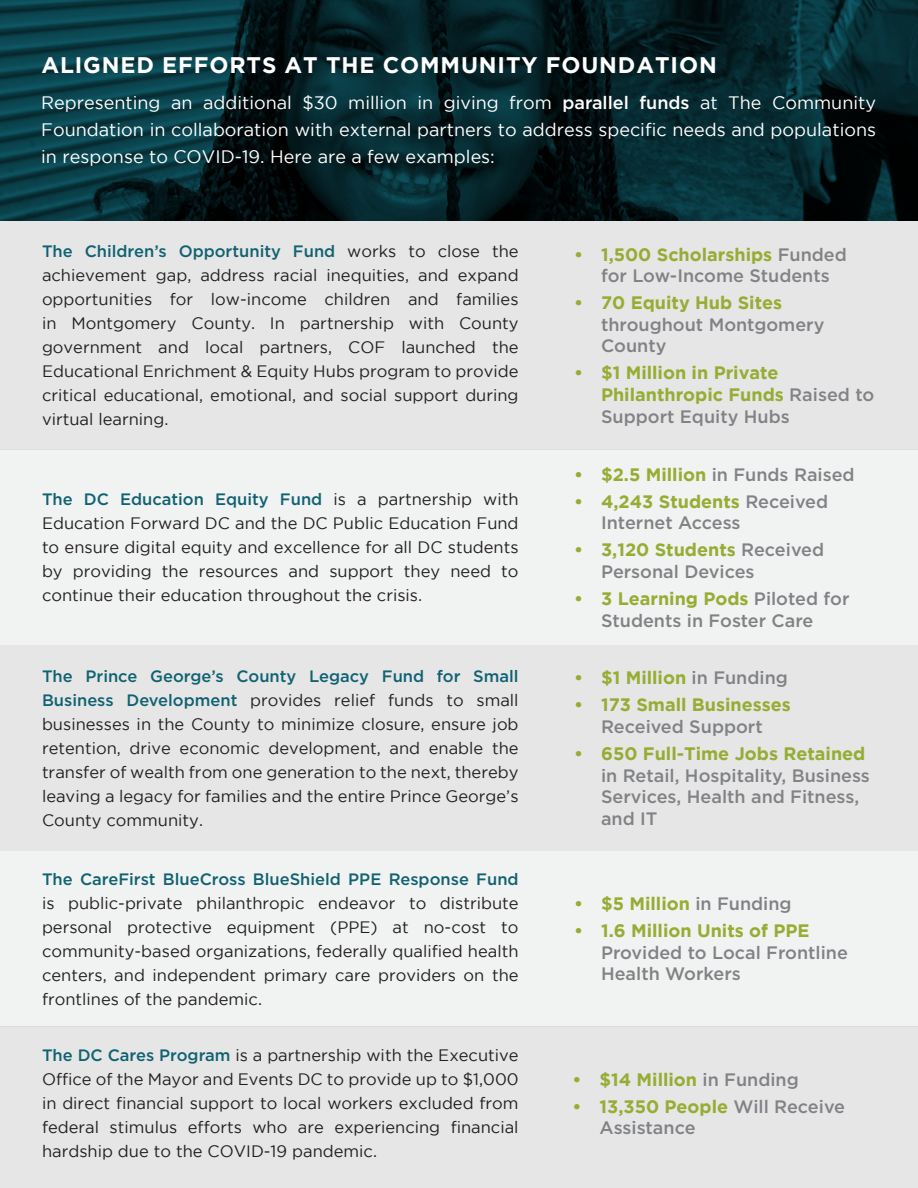
<style>
.page{position:relative;width:918px;height:1188px;background:#fff}
.page>*{position:absolute;margin:0;border:0;box-sizing:border-box;transform-origin:0 0}
.t1{font:700 22.5px "Gotham";letter-spacing:.04em;color:#fff}
.t2{font:500 18px/21.6px "Gotham";color:#808285}
.t3{font:18px/27px "Gotham";color:#fff;text-align:justify}
.t4{font:700 18px/21.6px "Gotham";color:#96ad34}
.t5{font:16.5px/24px "Gotham";color:#231f20;text-align:justify}
.s1{font-weight:500}
.s2{font-weight:500;color:#106271}
.s3{font-weight:700;color:#96ad34}
.s4{font-weight:500;color:#808285}
</style>
<div class="page">
<div style="left:0;top:645px;width:918px;height:206px;background:#e6e6e7"></div>
<div style="left:0;top:221px;width:918px;height:228px;background:#e6e6e7"></div>
<div style="left:0;top:449px;width:918px;height:196px;background:#f1f2f2"></div>
<div style="left:0;top:851px;width:918px;height:175px;background:#f1f2f2"></div>
<div style="left:0;top:1026px;width:918px;height:162px;background:#e6e6e7"></div>
<svg style="left:0;top:0;width:918px;height:220px;background:#06272d"></svg>
<p class="t1" style="left:41px;top:52px;width:677px">ALIGNED EFFORTS AT THE COMMUNITY FOUNDATION</p>
<p class="t3" style="left:41px;top:89px;width:836px">Representing an additional $30 million in giving from <span class="s1">parallel funds</span> at The Community Foundation in collaboration with external partners to address specific needs and populations in response to COVID-19. Here are a few examples:</p>
<p class="t5" style="left:42px;top:239px;width:478px"><span class="s2">The Children’s Opportunity Fund</span> works to close the achievement gap, address racial inequities, and expand opportunities for low-income children and families in Montgomery County. In partnership with County government and local partners, COF launched the Educational Enrichment &amp; Equity Hubs program to provide critical educational, emotional, and social support during virtual learning.</p>
<p class="t5" style="left:42px;top:487px;width:478px"><span class="s2">The DC Education Equity Fund</span> is a partnership with Education Forward DC and the DC Public Education Fund to ensure digital equity and excellence for all DC students by providing the resources and support they need to continue their education throughout the crisis.</p>
<p class="t5" style="left:42px;top:664px;width:478px"><span class="s2">The Prince George’s County Legacy Fund for Small Business Development</span> provides relief funds to small businesses in the County to minimize closure, ensure job retention, drive economic development, and enable the transfer of wealth from one generation to the next, thereby leaving a legacy for families and the entire Prince George’s County community.</p>
<p class="t5" style="left:42px;top:867px;width:478px"><span class="s2">The CareFirst BlueCross BlueShield PPE Response Fund </span>is public-private philanthropic endeavor to distribute personal protective equipment (PPE) at no-cost to community-based organizations, federally qualified health centers, and independent primary care providers on the frontlines of the pandemic.</p>
<p class="t5" style="left:42px;top:1043px;width:478px"><span class="s2">The DC Cares Program</span> is a partnership with the Executive Office of the Mayor and Events DC to provide up to $1,000 in direct financial support to local workers excluded from federal stimulus efforts who are experiencing financial hardship due to the COVID-19 pandemic.</p>
<p class="t2" style="left:574px;top:243px;width:274px;text-align:center"><span class="s3">• 1,500 Scholarships</span> Funded for Low-Income Students</p>
<p class="t2" style="left:601px;top:292px;width:225px;text-indent:-27px"><span class="s3">• 70 Equity Hub Sites </span>throughout Montgomery<br>County</p>
<p class="t4" style="left:601px;top:362px;width:275px;text-indent:-27px">• $1 Million in Private<br>Philanthropic Funds <span class="s4">Raised to<br>Support Equity Hubs</span></p>
<p class="t2" style="left:574px;top:463px;width:282px"><span class="s3">• $2.5 Million</span> in Funds Raised</p>
<p class="t2" style="left:601px;top:490px;width:229px;text-indent:-27px"><span class="s3">• 4,243 Students</span> Received<br>Internet Access</p>
<p class="t2" style="left:601px;top:539px;width:225px;text-indent:-27px"><span class="s3">• 3,120 Students</span> Received<br>Personal Devices</p>
<p class="t2" style="left:574px;top:587px;width:277px;text-align:center"><span class="s3">• 3 Learning Pods</span> Piloted for<br>Students in Foster Care</p>
<p class="t4" style="left:574px;top:667px;width:215px">• $1 Million <span class="s4">in Funding</span></p>
<p class="t4" style="left:574px;top:694px;width:218px;text-align:center">• 173 Small Businesses<br><span class="s4">Received Support</span></p>
<p class="t2" style="left:601px;top:742px;width:270px;text-indent:-27px"><span class="s3">• 650 Full-Time Jobs Retained </span>in Retail, Hospitality, Business<br>Services, Health and Fitness, and IT</p>
<p class="t4" style="left:574px;top:893px;width:219px">• $5 Million <span class="s4">in Funding</span></p>
<p class="t2" style="left:601px;top:920px;width:248px;text-indent:-27px"><span class="s3">• 1.6 Million Units of PPE<br></span>Provided to Local Frontline<br>Health Workers</p>
<p class="t4" style="left:573px;top:1068px;width:228px">• $14 Million <span class="s4">in Funding</span></p>
<p class="t2" style="left:600px;top:1095px;width:247px;text-indent:-27px"><span class="s3">• 13,350 People</span> Will Receive<br>Assistance</p>
</div>
